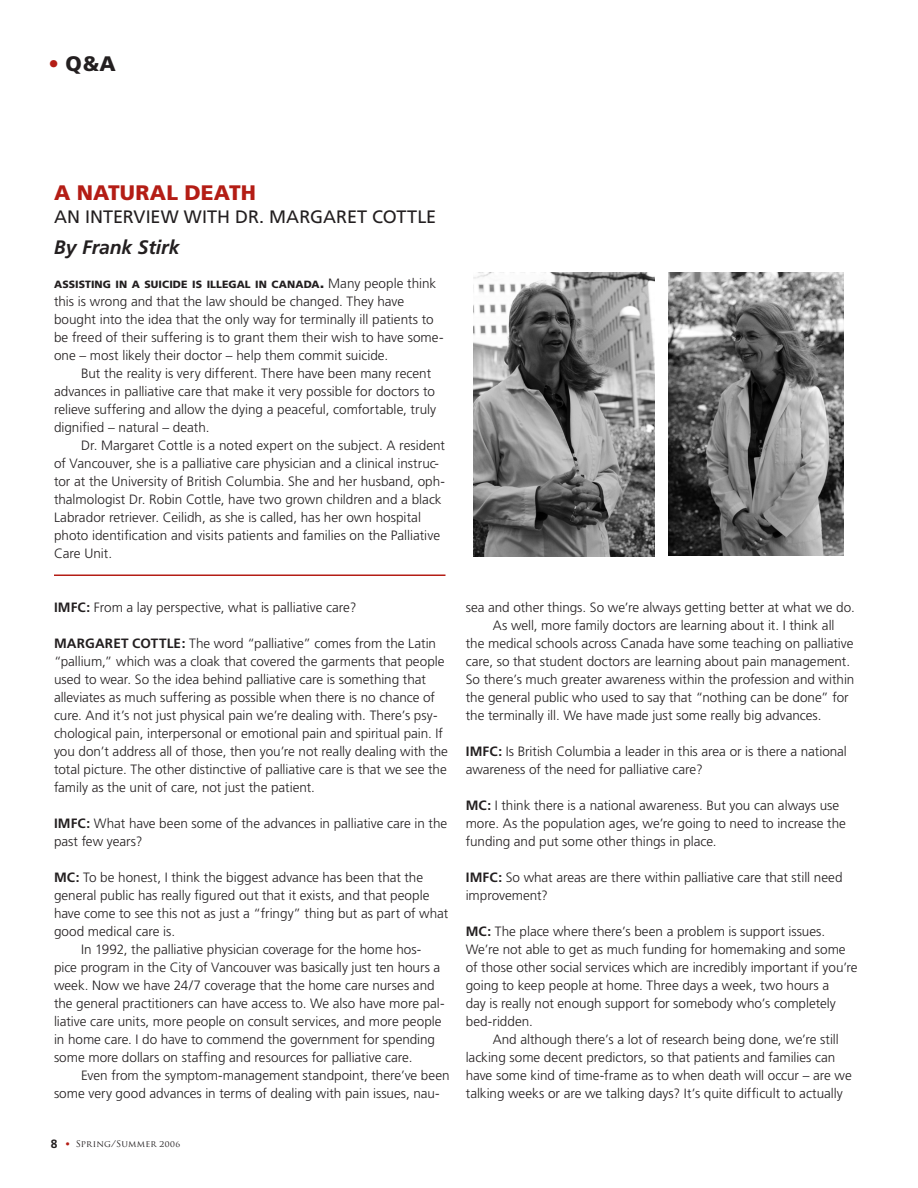
<style>
.page{position:relative;width:918px;height:1188px;background:#fff}
.page>*{position:absolute;margin:0;border:0;box-sizing:border-box;transform-origin:0 0}
.t1{font:900 21px "Frutiger";color:#b41d15}
.t2{font:900 21px "Frutiger";color:#231f20}
.t3{font:italic 700 19.5px "Frutiger";letter-spacing:-.005em;color:#231f20}
.t4{font:18px "Frutiger";color:#231f20}
.Contributors_pg{font:300 13.5px/18px "Frutiger";color:#231f20}
.Contributors_pg-2{font:900 10.5px "Frutiger";color:#231f20}
.t5{font:9px "Trajan Pro";letter-spacing:.02em;color:#231f20}
.s1{color:#b41d15}
.s2{font-weight:900;font-size:15px}
.s3{font-weight:700}
.s4{font-family:"Frutiger";font-weight:700;color:#b41d15}
</style>
<div class="page">
<hr style="left:54px;top:574px;width:392px;height:2px;background:#b41d15">
<img style="left:473px;top:272px;width:182px;height:284px">
<img style="left:668px;top:272px;width:176px;height:284px">
<p class="t2" style="left:49px;top:51px;width:69px"><span class="s1">•</span> Q&amp;A</p>
<p class="t1" style="left:54px;top:180px;width:203px">A NATURAL DEATH</p>
<p class="t4" style="left:54px;top:206px;width:384px">AN INTERVIEW WITH DR. MARGARET COTTLE</p>
<p class="t3" style="left:54px;top:235px;width:127px">By Frank Stirk</p>
<p class="Contributors_pg" style="left:54px;top:275px;width:391px;text-indent:266px"><span class="s2">.</span> Many people think this is wrong and that the law should be changed. They have bought into the idea that the only way for terminally ill patients to be freed of their suffering is to grant them their wish to have some&shy;one – most likely their doctor – help them commit suicide.</p>
<p class="Contributors_pg" style="left:54px;top:365px;width:384px;text-indent:27px">But the reality is very different. There have been many recent advances in palliative care that make it very possible for doctors to relieve suffering and allow the dying a peaceful, comfortable, truly dignified – natural – death.</p>
<p class="Contributors_pg" style="left:54px;top:437px;width:393px;text-indent:27px">Dr. Margaret Cottle is a noted expert on the subject. A resident of Vancouver, she is a palliative care physician and a clinical instruc&shy;tor at the University of British Columbia. She and her husband, oph&shy;thalmologist Dr. Robin Cottle, have two grown children and a black Labrador retriever. Ceilidh, as she is called, has her own hospital photo identification and visits patients and families on the Palliative Care Unit.</p>
<p class="Contributors_pg-2" style="left:54px;top:278px;width:8px">ASSISTING</p>
<p class="Contributors_pg-2" style="left:116px;top:278px;width:36px">IN ASUICIDE</p>
<p class="Contributors_pg-2" style="left:192px;top:278px;width:22px">IS ILLEGAL</p>
<p class="Contributors_pg-2" style="left:255px;top:278px;width:26px">IN CANADA</p>
<p class="Contributors_pg" style="left:54px;top:599px;width:304px"><span class="s3">IMFC:</span> From a lay perspective, what is palliative care?</p>
<p class="Contributors_pg" style="left:54px;top:635px;width:396px"><span class="s3">MARGARET COTTLE:</span> The word “palliative” comes from the Latin “pallium,” which was a cloak that covered the garments that people used to wear. So the idea behind palliative care is something that alleviates as much suffering as possible when there is no chance of cure. And it’s not just physical pain we’re dealing with. There’s psy&shy;chological pain, interpersonal or emotional pain and spiritual pain. If you don’t address all of those, then you’re not really dealing with the total picture. The other distinctive of palliative care is that we see the family as the unit of care, not just the patient.</p>
<p class="Contributors_pg" style="left:54px;top:815px;width:395px"><span class="s3">IMFC:</span> What have been some of the advances in palliative care in the past few years?</p>
<p class="Contributors_pg" style="left:54px;top:869px;width:396px"><span class="s3">MC:</span> To be honest, I think the biggest advance has been that the general public has really figured out that it exists, and that people have come to see this not as just a “fringy” thing but as part of what good medical care is.</p>
<p class="Contributors_pg" style="left:54px;top:941px;width:392px;text-indent:27px">In 1992, the palliative physician coverage for the home hos&shy;pice program in the City of Vancouver was basically just ten hours a week. Now we have 24/7 coverage that the home care nurses and the general practitioners can have access to. We also have more pal&shy;liative care units, more people on consult services, and more people in home care. I do have to commend the government for spending some more dollars on staffing and resources for palliative care.</p>
<p class="Contributors_pg" style="left:54px;top:1067px;width:397px;text-indent:27px">Even from the symptom-management standpoint, there’ve been some very good advances in terms of dealing with pain issues, nau-</p>
<p class="t5" style="left:65px;top:1138px;width:116px"><span class="s4">•</span> SPRING/SUMMER 2006</p>
<p class="Contributors_pg" style="left:466px;top:599px;width:391px">sea and other things. So we’re always getting better at what we do.</p>
<p class="Contributors_pg" style="left:466px;top:617px;width:390px;text-indent:27px">As well, more family doctors are learning about it. I think all the medical schools across Canada have some teaching on palliative care, so that student doctors are learning about pain management.<br>So there’s much greater awareness within the profession and within the general public who used to say that “nothing can be done” for the terminally ill. We have made just some really big advances.</p>
<p class="Contributors_pg" style="left:466px;top:743px;width:383px"><span class="s3">IMFC:</span> Is British Columbia a leader in this area or is there a national awareness of the need for palliative care?</p>
<p class="Contributors_pg" style="left:466px;top:797px;width:382px"><span class="s3">MC:</span> I think there is a national awareness. But you can always use more. As the population ages, we’re going to need to increase the funding and put some other things in place.</p>
<p class="Contributors_pg" style="left:466px;top:869px;width:378px"><span class="s3">IMFC:</span> So what areas are there within palliative care that still need improvement?</p>
<p class="Contributors_pg" style="left:466px;top:923px;width:393px"><span class="s3">MC:</span> The place where there’s been a problem is support issues.<br>We’re not able to get as much funding for homemaking and some of those other social services which are incredibly important if you’re going to keep people at home. Three days a week, two hours a<br>day is really not enough support for somebody who’s completely bed-ridden.</p>
<p class="Contributors_pg" style="left:466px;top:1031px;width:388px;text-indent:27px">And although there’s a lot of research being done, we’re still lacking some decent predictors, so that patients and families can have some kind of time-frame as to when death will occur – are we talking weeks or are we talking days? It’s quite difficult to actually</p>
</div>
